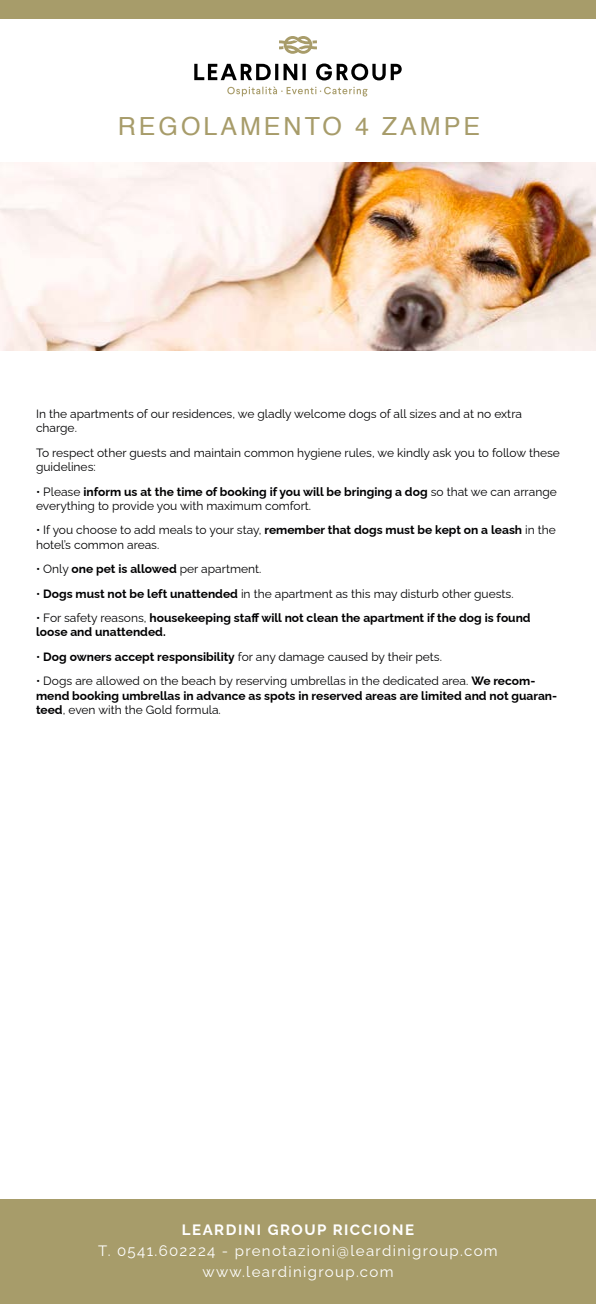
<style>
.page{position:relative;width:596px;height:1304px;background:#fff}
.page>*{position:absolute;margin:0;border:0;box-sizing:border-box;transform-origin:0 0}
.t1{font:25px "Helvetica";letter-spacing:.12em;color:#a79c6a}
.t2{font:15px/21px "Raleway";letter-spacing:.09em;color:#fff;text-align:center}
.t3{font:700 15px "Raleway";letter-spacing:.1em;color:#fff}
.t4{font:12px/14.4px "Raleway";color:#000002}
.t5{font:700 12px/14.4px "Raleway";color:#000002}
.s1{font-weight:700}
.s2{font-weight:400}
</style>
<div class="page">
<div style="left:0;top:0;width:595px;height:18px;background:#a79c6a"></div>
<img style="left:0;top:163px;width:595px;height:188px">
<div style="left:0;top:1200px;width:595px;height:104px;background:#a79c6a"></div>
<svg style="left:227px;top:87px;width:140px;height:10px"></svg>
<svg style="left:194px;top:64px;width:207px;height:16px"></svg>
<svg style="left:279px;top:36px;width:38px;height:18px"></svg>
<h1 class="t1" style="left:118px;top:107px;width:363px">REGOLAMENTO 4 ZAMPE</h1>
<p class="t4" style="left:36px;top:405px;width:487px">In the apartments of our residences, we gladly welcome dogs of all sizes and at no extra charge.</p>
<p class="t4" style="left:36px;top:444px;width:525px">To respect other guests and maintain common hygiene rules, we kindly ask you to follow these guidelines:</p>
<p class="t4" style="left:36px;top:483px;width:522px">• Please <span class="s1">inform us at the time of booking if you will be bringing a dog</span> so that we can arrange everything to provide you with maximum comfort.</p>
<p class="t4" style="left:36px;top:522px;width:521px">• If you choose to add meals to your stay, <span class="s1">remember that dogs must be kept on a leash</span> in the hotel’s common areas.</p>
<p class="t4" style="left:36px;top:561px;width:227px">• Only <span class="s1">one pet is allowed</span> per apartment.</p>
<p class="t4" style="left:36px;top:585px;width:479px">• <span class="s1">Dogs must not be left unattended</span> in the apartment as this may disturb other guests.</p>
<p class="t5" style="left:36px;top:609px;width:496px"><span class="s2">• For safety reasons,</span> housekeeping staff will not clean the apartment if the dog is found loose and unattended.</p>
<p class="t4" style="left:36px;top:648px;width:407px">• <span class="s1">Dog owners accept responsibility</span> for any damage caused by their pets.</p>
<p class="t4" style="left:36px;top:673px;width:522px">• Dogs are allowed on the beach by reserving umbrellas in the dedicated area. <span class="s1">We recom&shy;mend booking umbrellas in advance as spots in reserved areas are limited and not guaran&shy;teed</span>, even with the Gold formula.</p>
<p class="t3" style="left:182px;top:1218px;width:233px">LEARDINI GROUP RICCIONE</p>
<p class="t2" style="left:98px;top:1239px;width:401px">T. 0541.602224 - prenotazioni@leardinigroup.com www.leardinigroup.com</p>
</div>
